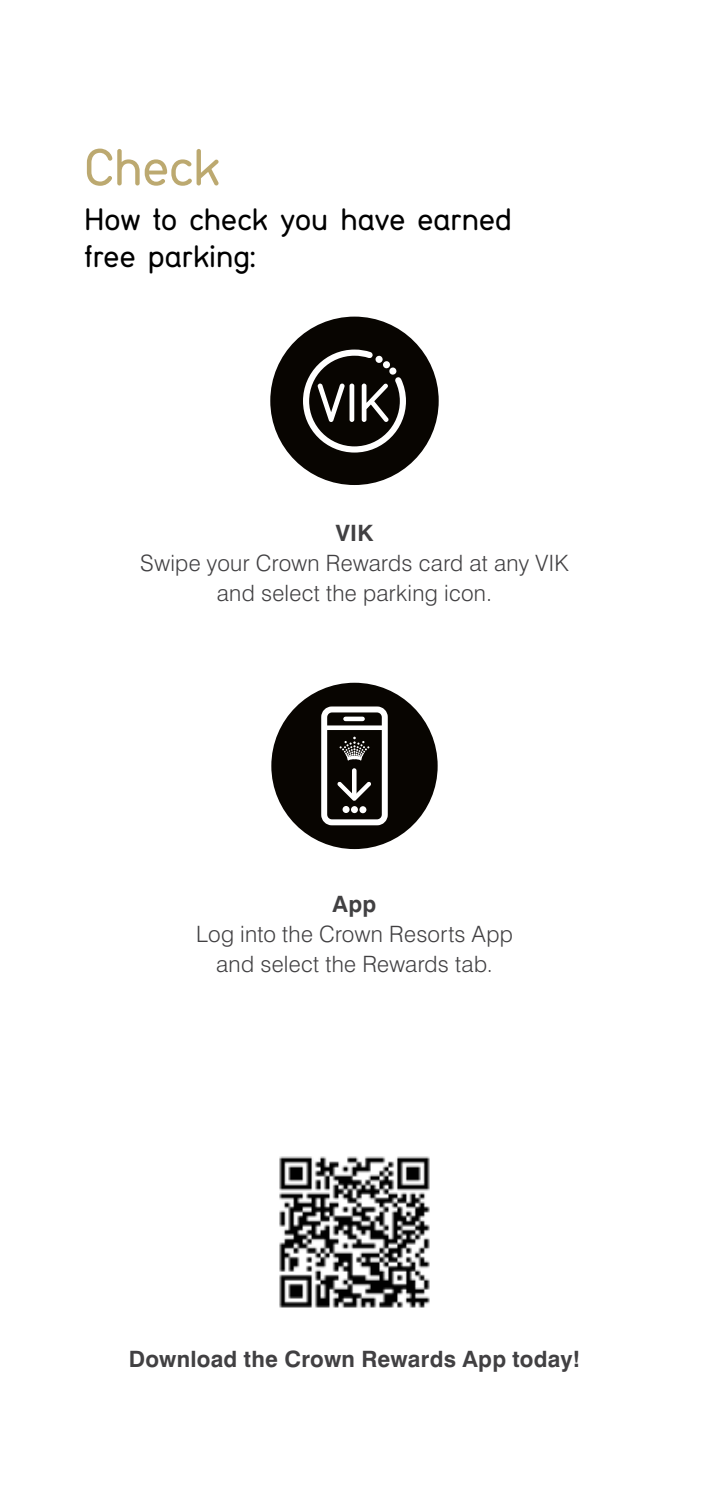
<style>
.page{position:relative;width:709px;height:1489px;background:#fff}
.page>*{position:absolute;margin:0;border:0;box-sizing:border-box;transform-origin:0 0}
.t1{font:50px "Gravostyle Basic";letter-spacing:-.005em;color:#bca970}
.t2{font:30px/37.5px "Gravostyle Basic";color:#000}
.t3{font:300 22.5px/30px "Swiss 721 BT";letter-spacing:.015em;color:#414042;text-align:center}
.t4{font:700 22.5px "Swiss 721 BT";letter-spacing:.01em;color:#414042}
</style>
<div class="page">
<div style="left:270px;top:316px;width:168px;height:169px;background:#080501;border-radius:50%"></div>
<svg style="left:303px;top:349px;width:103px;height:104px"></svg>
<svg style="left:375px;top:355px;width:8px;height:8px"></svg>
<svg style="left:389px;top:367px;width:8px;height:8px"></svg>
<div style="left:383px;top:361px;width:7px;height:7px;background:#fff;border-radius:50%"></div>
<div style="left:271px;top:682px;width:166px;height:167px;background:#080501;border-radius:50%"></div>
<div style="left:342px;top:806px;width:7px;height:7px;background:#fff;border-radius:50%"></div>
<div style="left:359px;top:806px;width:7px;height:7px;background:#fff;border-radius:50%"></div>
<div style="left:351px;top:806px;width:7px;height:7px;background:#fff;border-radius:50%"></div>
<div style="left:321px;top:706px;width:67px;height:119px;border:6px solid #fff;border-radius:8px"></div>
<div style="left:324px;top:725px;width:60px;height:5px;background:#fff"></div>
<div style="left:345px;top:716px;width:17px;height:5px;background:#fff"></div>
<hr style="left:352px;top:770px;width:4px;height:26px;background:#fff">
<svg style="left:337px;top:781px;width:34px;height:20px"></svg>
<svg style="left:339px;top:736px;width:30px;height:24px"></svg>
<img style="left:279px;top:1156px;width:151px;height:152px">
<h1 class="t1" style="left:85px;top:135px;width:137px">Check</h1>
<h2 class="t2" style="left:85px;top:199px;width:429px">How to check you have earned free parking:</h2>
<p class="t4" style="left:336px;top:519px;width:39px">VIK</p>
<p class="t3" style="left:140px;top:547px;width:430px">Swipe your Crown Rewards card at any VIK and select the parking icon.</p>
<p class="t4" style="left:332px;top:890px;width:45px">App</p>
<p class="t3" style="left:196px;top:918px;width:318px">Log into the Crown Resorts App and select the Rewards tab.</p>
<p class="t4" style="left:129px;top:1344px;width:453px">Download the Crown Rewards App today!</p>
</div>
